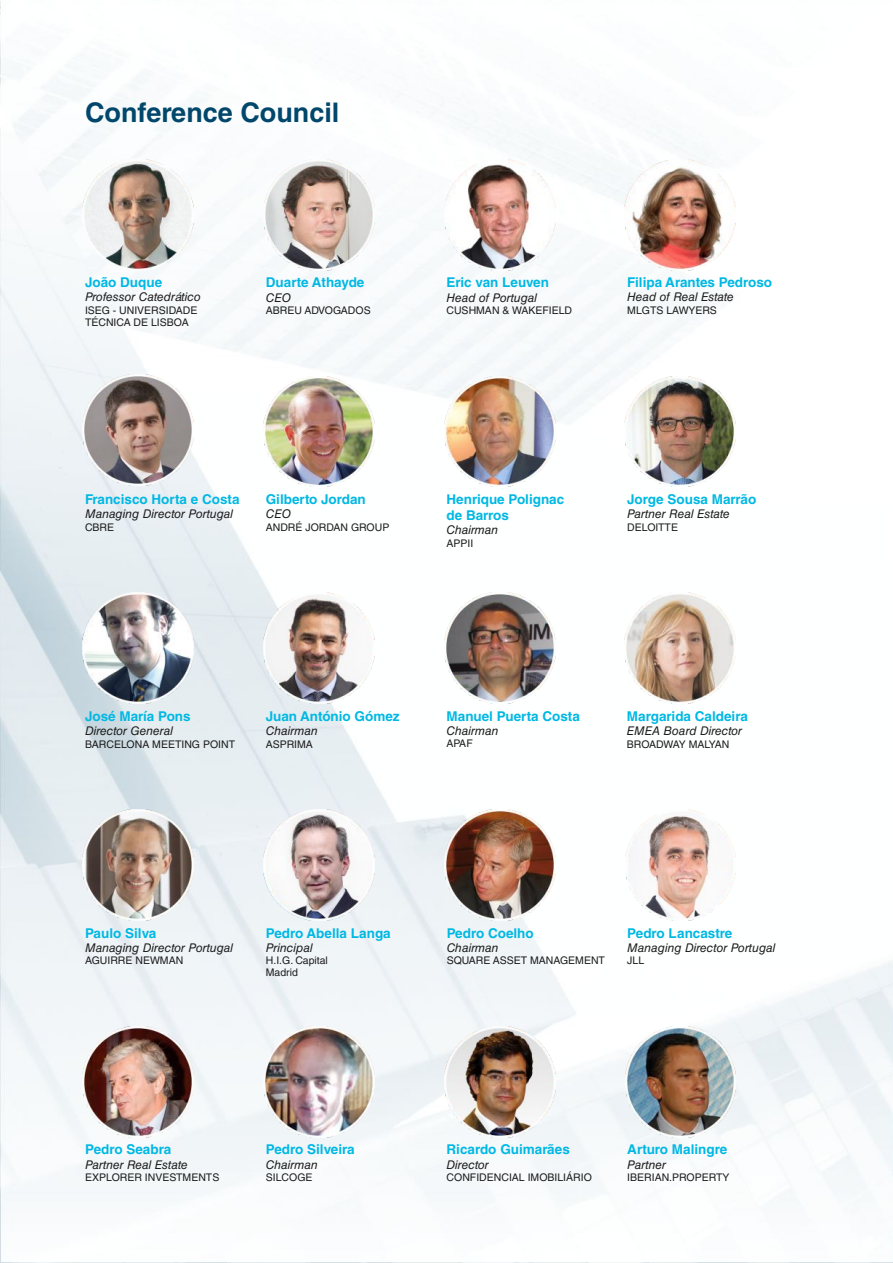
<style>
.page{position:relative;width:893px;height:1263px;background:#fff}
.page>*{position:absolute;margin:0;border:0;box-sizing:border-box;transform-origin:0 0}
.t1{font:700 27px "Helvetica LT Std";color:#00476b}
.t2{font:700 13.5px/16px "Helvetica LT Std";color:#00b8e3}
.t3{font:italic 12px "Helvetica LT Std";color:#1c1c1c}
.t4{font:10.5px/12.1px "Helvetica LT Std";color:#1c1c1c}
.t5{font:10.5px "Helvetica LT Std";letter-spacing:-.02em;color:#1c1c1c}
</style>
<div class="page">
<img style="left:263px;top:159px;width:111px;height:111px">
<img style="left:444px;top:159px;width:111px;height:111px">
<img style="left:625px;top:159px;width:111px;height:111px">
<img style="left:83px;top:374px;width:111px;height:111px">
<img style="left:263px;top:376px;width:111px;height:111px">
<img style="left:444px;top:376px;width:111px;height:111px">
<img style="left:625px;top:376px;width:111px;height:111px">
<img style="left:263px;top:593px;width:111px;height:111px">
<img style="left:444px;top:593px;width:111px;height:111px">
<img style="left:625px;top:593px;width:111px;height:111px">
<img style="left:83px;top:810px;width:111px;height:110px">
<img style="left:83px;top:159px;width:111px;height:111px">
<img style="left:83px;top:593px;width:111px;height:111px">
<img style="left:444px;top:810px;width:111px;height:110px">
<img style="left:625px;top:810px;width:111px;height:110px">
<img style="left:83px;top:1026px;width:111px;height:111px">
<img style="left:264px;top:1026px;width:110px;height:111px">
<img style="left:444px;top:1026px;width:111px;height:111px">
<img style="left:264px;top:810px;width:110px;height:110px">
<img style="left:625px;top:1026px;width:111px;height:111px">
<h1 class="t1" style="left:85px;top:103px;width:256px">Conference Council</h1>
<p class="t2" style="left:85px;top:276px;width:79px">João Duque</p>
<p class="t2" style="left:266px;top:276px;width:100px">Duarte Athayde</p>
<p class="t2" style="left:446px;top:276px;width:104px">Eric van Leuven</p>
<p class="t2" style="left:627px;top:276px;width:146px">Filipa Arantes Pedroso</p>
<p class="t3" style="left:85px;top:293px;width:117px">Professor Catedrático</p>
<p class="t4" style="left:85px;top:305px;width:114px">ISEG - UNIVERSIDADE<br>TÉCNICA DE LISBOA</p>
<p class="t3" style="left:266px;top:293px;width:27px">CEO</p>
<p class="t4" style="left:266px;top:306px;width:106px">ABREU ADVOGADOS</p>
<p class="t3" style="left:446px;top:293px;width:92px">Head of Portugal</p>
<p class="t4" style="left:446px;top:306px;width:127px">CUSHMAN &amp; WAKEFIELD</p>
<p class="t3" style="left:627px;top:293px;width:108px">Head of Real Estate</p>
<p class="t4" style="left:627px;top:306px;width:91px">MLGTS LAWYERS</p>
<p class="t2" style="left:85px;top:493px;width:156px">Francisco Horta e Costa</p>
<p class="t3" style="left:85px;top:510px;width:150px">Managing Director Portugal</p>
<p class="t4" style="left:85px;top:522px;width:31px">CBRE</p>
<p class="t2" style="left:266px;top:493px;width:102px">Gilberto Jordan</p>
<p class="t2" style="left:446px;top:493px;width:119px">Henrique Polignac de Barros</p>
<p class="t3" style="left:446px;top:526px;width:53px">Chairman</p>
<p class="t4" style="left:446px;top:538px;width:28px">APPII</p>
<p class="t3" style="left:266px;top:510px;width:27px">CEO</p>
<p class="t4" style="left:266px;top:522px;width:125px">ANDRÉ JORDAN GROUP</p>
<p class="t2" style="left:627px;top:493px;width:131px">Jorge Sousa Marrão</p>
<p class="t3" style="left:627px;top:510px;width:104px">Partner Real Estate</p>
<p class="t4" style="left:627px;top:522px;width:52px">DELOITTE</p>
<p class="t2" style="left:85px;top:710px;width:107px">José María Pons</p>
<p class="t3" style="left:85px;top:726px;width:89px">Director General</p>
<p class="t4" style="left:85px;top:739px;width:152px">BARCELONA MEETING POINT</p>
<p class="t2" style="left:266px;top:710px;width:135px">Juan António Gómez</p>
<p class="t3" style="left:266px;top:726px;width:53px">Chairman</p>
<p class="t4" style="left:266px;top:739px;width:49px">ASPRIMA</p>
<p class="t2" style="left:447px;top:710px;width:135px">Manuel Puerta Costa</p>
<p class="t3" style="left:447px;top:726px;width:53px">Chairman</p>
<p class="t4" style="left:447px;top:739px;width:28px">APAF</p>
<p class="t2" style="left:627px;top:710px;width:122px">Margarida Caldeira</p>
<p class="t3" style="left:627px;top:726px;width:117px">EMEA Board Director</p>
<p class="t5" style="left:627px;top:740px;width:104px">BROADWAY MALYAN</p>
<p class="t2" style="left:85px;top:927px;width:73px">Paulo Silva</p>
<p class="t3" style="left:85px;top:943px;width:150px">Managing Director Portugal</p>
<p class="t4" style="left:85px;top:956px;width:100px">AGUIRRE NEWMAN</p>
<p class="t2" style="left:266px;top:927px;width:126px">Pedro Abella Langa</p>
<p class="t3" style="left:266px;top:943px;width:48px">Principal</p>
<p class="t4" style="left:266px;top:956px;width:64px">H.I.G. Capital<br>Madrid</p>
<p class="t2" style="left:447px;top:927px;width:89px">Pedro Coelho</p>
<p class="t3" style="left:447px;top:943px;width:53px">Chairman</p>
<p class="t4" style="left:447px;top:956px;width:160px">SQUARE ASSET MANAGEMENT</p>
<p class="t2" style="left:627px;top:927px;width:107px">Pedro Lancastre</p>
<p class="t3" style="left:627px;top:943px;width:150px">Managing Director Portugal</p>
<p class="t4" style="left:627px;top:956px;width:18px">JLL</p>
<p class="t2" style="left:85px;top:1143px;width:88px">Pedro Seabra</p>
<p class="t2" style="left:266px;top:1143px;width:90px">Pedro Silveira</p>
<p class="t3" style="left:266px;top:1160px;width:53px">Chairman</p>
<p class="t4" style="left:266px;top:1173px;width:48px">SILCOGE</p>
<p class="t3" style="left:85px;top:1160px;width:104px">Partner Real Estate</p>
<p class="t4" style="left:85px;top:1173px;width:136px">EXPLORER INVESTMENTS</p>
<p class="t2" style="left:447px;top:1143px;width:125px">Ricardo Guimarães</p>
<p class="t3" style="left:447px;top:1160px;width:44px">Director</p>
<p class="t4" style="left:447px;top:1173px;width:147px">CONFIDENCIAL IMOBILIÁRIO</p>
<p class="t2" style="left:627px;top:1143px;width:101px">Arturo Malingre</p>
<p class="t3" style="left:627px;top:1160px;width:40px">Partner</p>
<p class="t4" style="left:627px;top:1173px;width:104px">IBERIAN.PROPERTY</p>
</div>
